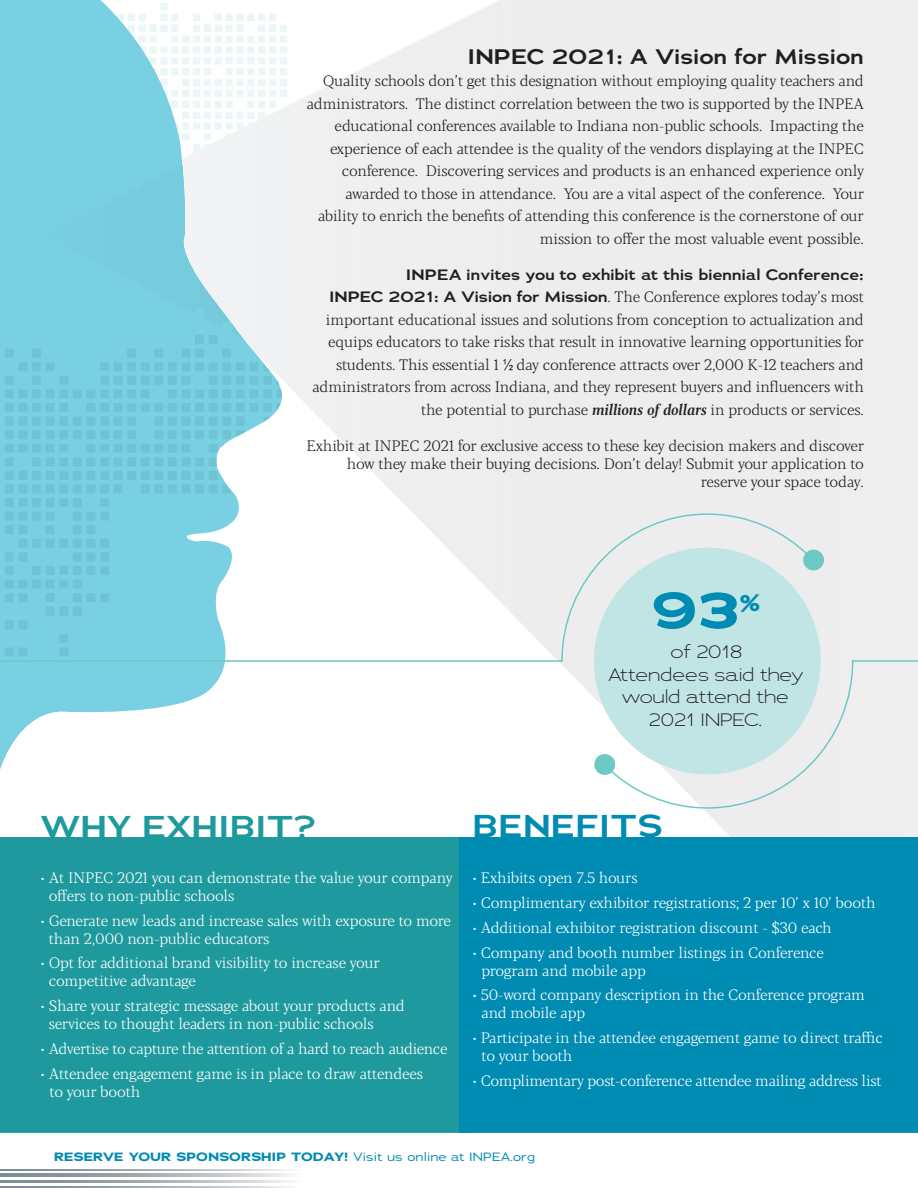
<style>
.page{position:relative;width:918px;height:1188px;background:#fff}
.page>*{position:absolute;margin:0;border:0;box-sizing:border-box;transform-origin:0 0}
.t1{font:700 51px "Adrianna Extended";color:#008bb3}
.t2{font:600 31.5px "Adrianna Extended";color:#1e9a9f}
.t3{font:600 31.5px "Adrianna Extended";color:#008bb3}
.t4{font:600 21px "Adrianna Extended";color:#231f20}
.t5{font:300 18px/22.5px "Adrianna Extended";letter-spacing:-.01em;color:#231f20;text-align:center}
.t6{font:300 15px/22.5px "Blacker Pro Tx";letter-spacing:-.01em;color:#231f20;text-align:right}
.t7{font:300 15px/18px "Blacker Pro Tx";letter-spacing:-.02em;color:#fff}
.t8{font:600 15px "Adrianna Extended";color:#231f20}
.t9{font:700 12px "Adrianna Extended";color:#008bb3}
.s1{font-family:"Adrianna Extended";font-weight:600}
.s2{font-family:"Arial Narrow";font-weight:400}
.s3{font-family:"Blacker Pro Cond Tx";font-weight:500;font-style:italic}
.s4{font-weight:400}
</style>
<div class="page">
<svg style="left:0;top:0;width:174px;height:513px;background:#7fd1e2"></svg>
<img style="left:0;top:349px;width:109px;height:104px">
<img style="left:114px;top:339px;width:60px;height:72px">
<div style="left:40px;top:165px;width:134px;height:174px;background:#78d0e2"></div>
<svg style="left:0;top:513px;width:918px;height:296px"></svg>
<div style="left:803px;top:550px;width:21px;height:20px;background:#6dc9c4;border-radius:50%"></div>
<div style="left:594px;top:754px;width:21px;height:21px;background:#6dc9c4;border-radius:50%"></div>
<div style="left:0;top:837px;width:459px;height:296px;background:#1e9a9f"></div>
<div style="left:460px;top:838px;width:457px;height:294px;background:#008bb3"></div>
<div style="left:459px;top:837px;width:459px;height:296px;border:2px solid #008bb3"></div>
<h3 class="t4" style="left:467px;top:42px;width:398px">INPEC 2021: A Vision for Mission</h3>
<p class="t6" style="left:307px;top:69px;width:559px">Quality schools don’t get this designation without employing quality teachers and administrators. The distinct correlation between the two is supported by the INPEA educational conferences available to Indiana non-public schools. Impacting the experience of each attendee is the quality of the vendors displaying at the INPEC conference. Discovering services and products is an enhanced experience only awarded to those in attendance. You are a vital aspect of the conference. Your ability to enrich the benefits of attending this conference is the cornerstone of our mission to offer the most valuable event possible.</p>
<p class="t8" style="left:406px;top:264px;width:460px">INPEA invites you to exhibit at this biennial Conference:</p>
<p class="t6" style="left:313px;top:285px;width:553px"><span class="s1">INPEC 2021: A Vision for Mission</span>. The Conference explores today’s most important educational issues and solutions from conception to actualization and equips educators to take risks that result in innovative learning opportunities for students. This essential 1 <span class="s2">½</span> day conference attracts over 2,000 K-12 teachers and administrators from across Indiana, and they represent buyers and influencers with the potential to purchase <span class="s3">millions of dollars</span> in products or services.</p>
<p class="t6" style="left:306px;top:436px;width:559px;line-height:18px">Exhibit at INPEC 2021 for exclusive access to these key decision makers and discover how they make their buying decisions. Don’t delay! Submit your application to reserve your space today.</p>
<h1 class="t1" style="left:652px;top:578px;width:111px">93<sup>%</sup></h1>
<p class="t5" style="left:609px;top:641px;width:197px">of 2018<br>Attendees said they would attend the<br>2021 INPEC.</p>
<h2 class="t2" style="left:40px;top:806px;width:276px">WHY EXHIBIT?</h2>
<p class="t7" style="left:49px;top:868px;width:405px;text-indent:-8px">• At INPEC 2021 you can demonstrate the value your company offers to non-public schools</p>
<p class="t7" style="left:49px;top:911px;width:404px;text-indent:-8px">• Generate new leads and increase sales with exposure to more than 2,000 non-public educators</p>
<p class="t7" style="left:49px;top:954px;width:333px;text-indent:-8px">• Opt for additional brand visibility to increase your competitive advantage</p>
<p class="t7" style="left:49px;top:997px;width:358px;text-indent:-8px">• Share your strategic message about your products and services to thought leaders in non-public schools</p>
<p class="t7" style="left:40px;top:1039px;width:409px">• Advertise to capture the attention of a hard to reach audience</p>
<p class="t7" style="left:50px;top:1064px;width:375px;text-indent:-9px">• Attendee engagement game is in place to draw attendees to your booth</p>
<h2 class="t3" style="left:472px;top:805px;width:193px">BENEFITS</h2>
<p class="t7" style="left:472px;top:869px;width:167px">• Exhibits open 7.5 hours</p>
<p class="t7" style="left:472px;top:894px;width:405px">• Complimentary exhibitor registrations; 2 per 10’ x 10’ booth</p>
<p class="t7" style="left:472px;top:918px;width:361px">• Additional exhibitor registration discount - $30 each</p>
<p class="t7" style="left:482px;top:943px;width:344px;text-indent:-9px">• Company and booth number listings in Conference program and mobile app</p>
<p class="t7" style="left:482px;top:986px;width:385px;text-indent:-9px">• 50-word company description in the Conference program and mobile app</p>
<p class="t7" style="left:482px;top:1029px;width:403px;text-indent:-9px">• Participate in the attendee engagement game to direct traffic to your booth</p>
<p class="t7" style="left:472px;top:1071px;width:411px">• Complimentary post-conference attendee mailing address list</p>
<p class="t9" style="left:54px;top:1149px;width:483px">RESERVE YOUR SPONSORSHIP TODAY! <span class="s4">Visit us online at INPEA.org</span></p>
</div>
